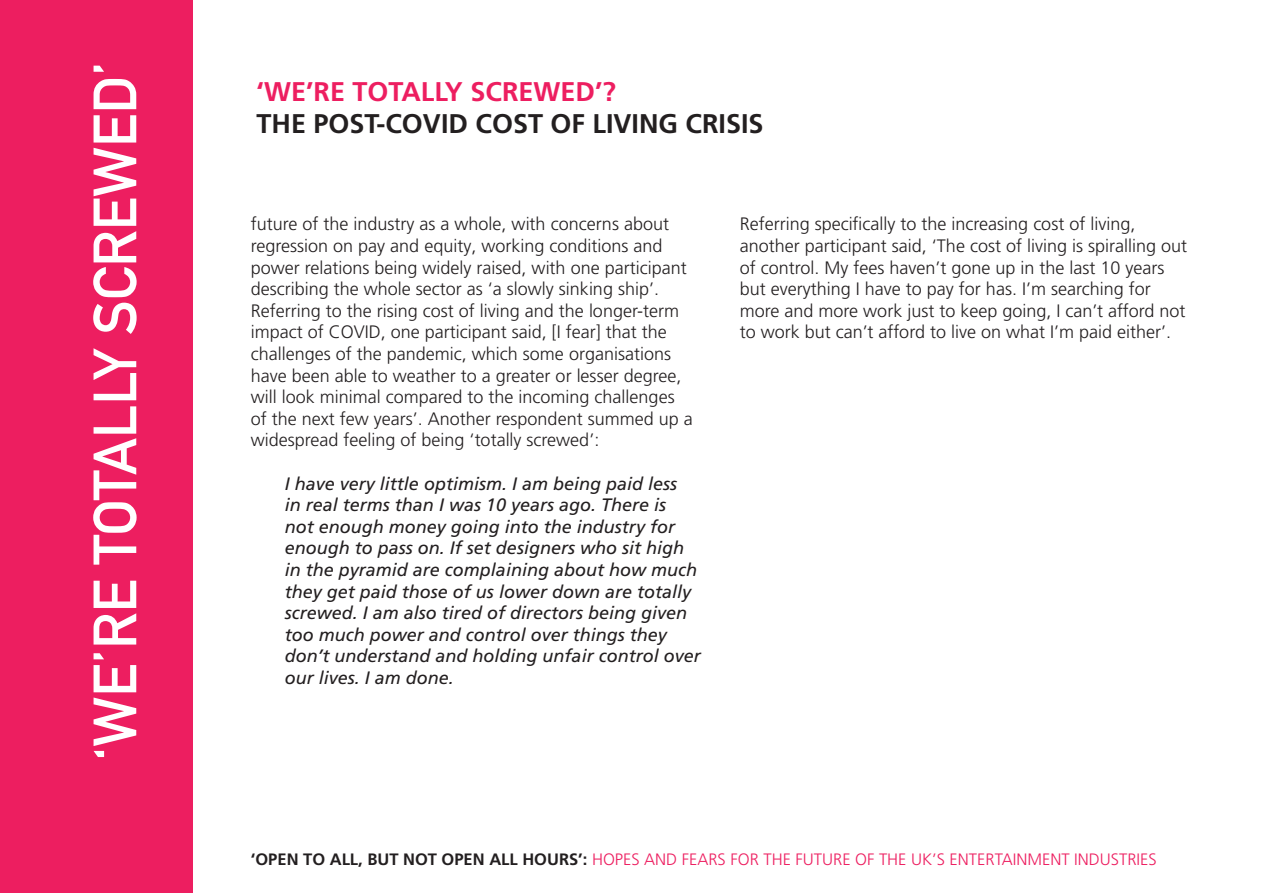
<style>
.page{position:relative;width:1263px;height:893px;background:#fff}
.page>*{position:absolute;margin:0;border:0;box-sizing:border-box;transform-origin:0 0}
.Side_title{font:700 60px "DIN Alternate";color:#fff}
.t1{font:700 27px "Frutiger LT Pro";color:#231f20}
.t2{font:700 27px "Frutiger LT Pro";color:#ed1e60}
.t3{font:300 18px/21.6px "Frutiger LT Pro";color:#231f20}
.t4{font:italic 18px/21.6px "Frutiger LT Pro";color:#231f20}
.t5{font:300 16.5px "Frutiger LT Pro";color:#ed1e60}
.s1{font-weight:700;color:#231f20}
</style>
<div class="page">
<div style="left:0;top:0;width:192px;height:893px;background:#ed1e60"></div>
<p class="Side_title" style="left:69px;top:761px;width:701px;rotate:-90deg">‘WE’RE TOTALLY SCREWED’</p>
<p class="t2" style="left:257px;top:76px;width:361px">‘WE’RE TOTALLY SCREWED’?</p>
<p class="t1" style="left:257px;top:108px;width:509px">THE POST-COVID COST OF LIVING CRISIS</p>
<p class="t3" style="left:251px;top:213px;width:443px">future of the industry as a whole, with concerns about regression on pay and equity, working conditions and power relations being widely raised, with one participant describing the whole sector as ‘a slowly sinking ship’.<br>Referring to the rising cost of living and the longer-term impact of COVID, one participant said, [I fear] that the challenges of the pandemic, which some organisations have been able to weather to a greater or lesser degree, will look minimal compared to the incoming challenges of the next few years’. Another respondent summed up a widespread feeling of being ‘totally screwed’:</p>
<p class="t4" style="left:285px;top:473px;width:417px">I have very little optimism. I am being paid less<br>in real terms than I was 10 years ago. There is<br>not enough money going into the industry for enough to pass on. If set designers who sit high in the pyramid are complaining about how much they get paid those of us lower down are totally screwed. I am also tired of directors being given too much power and control over things they don’t understand and holding unfair control over our lives. I am done.</p>
<p class="t3" style="left:740px;top:213px;width:449px">Referring specifically to the increasing cost of living, another participant said, ‘The cost of living is spiralling out of control. My fees haven’t gone up in the last 10 years but everything I have to pay for has. I’m searching for more and more work just to keep going, I can’t afford not to work but can’t afford to live on what I’m paid either’.</p>
<p class="t5" style="left:251px;top:849px;width:907px"><span class="s1">‘OPEN TO ALL, BUT NOT OPEN ALL HOURS’:</span> HOPES AND FEARS FOR THE FUTURE OF THE UK’S ENTERTAINMENT INDUSTRIES</p>
</div>
